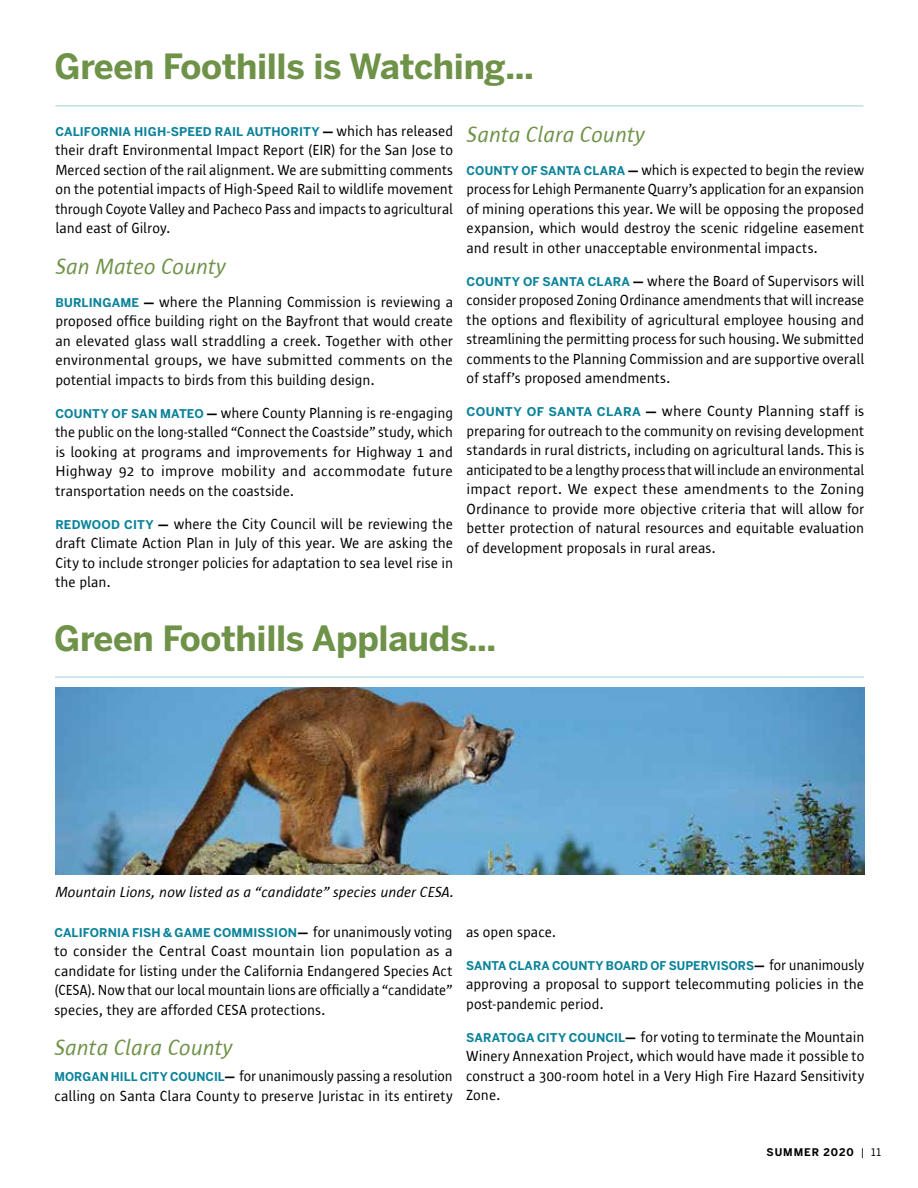
<style>
.page{position:relative;width:918px;height:1188px;background:#fff}
.page>*{position:absolute;margin:0;border:0;box-sizing:border-box;transform-origin:0 0}
.t1{font:700 34.5px "Benton Sans";letter-spacing:-.01em;color:#6f9249}
.t2{font:italic 22.5px "Sun Sans";color:#6f9248}
.t3{font:15px/19.5px "Sun Sans";color:#000;text-align:justify}
.t4{font:italic 15px "Sun Sans";color:#000101}
.t5{font:700 12px "Benton Sans";letter-spacing:.01em;color:#0b839a}
.t6{font:700 10.5px "Benton Sans";letter-spacing:.09em;color:#000}
.s1{font-size:11.7px;color:#000}
.s2{font-family:"Sun Sans";font-weight:400;font-size:15px;color:#000}
.s3{font-family:"Benton Sans";font-weight:700;font-size:12px;color:#0b839a}
.s4{font-family:"Benton Sans";font-weight:700;font-size:11.7px}
.s5{font-weight:400}
</style>
<div class="page">
<hr style="left:55px;top:106px;width:808px;height:1px;background:#9ccfd5">
<hr style="left:55px;top:677px;width:809px;height:1px;background:#9ccfd5">
<img style="left:55px;top:687px;width:809px;height:187px">
<h1 class="t1" style="left:55px;top:46px;width:481px">Green Foothills is Watching...</h1>
<p class="t5" style="left:55px;top:124px;width:399px">CALIFORNIA HIGH-SPEED RAIL AUTHORITY <span class="s1">—</span> <span class="s2">which has released</span></p>
<p class="t3" style="left:55px;top:141px;width:399px">their draft Environmental Impact Report (EIR) for the San Jose to Merced section of the rail alignment. We are submitting comments on the potential impacts of High-Speed Rail to wildlife movement through Coyote Valley and Pacheco Pass and impacts to agricultural land east of Gilroy.</p>
<h2 class="t2" style="left:55px;top:254px;width:172px">San Mateo County</h2>
<p class="t3" style="left:55px;top:292px;width:399px"><span class="s3">BURLINGAME</span> <span class="s4">—</span> where the Planning Commission is reviewing a proposed office building right on the Bayfront that would create an elevated glass wall straddling a creek. Together with other environmental groups, we have submitted comments on the potential impacts to birds from this building design.</p>
<p class="t3" style="left:55px;top:403px;width:399px"><span class="s3">COUNTY OF SAN MATEO</span> <span class="s4">—</span> where County Planning is re-engaging the public on the long-stalled “Connect the Coastside” study, which is looking at programs and improvements for Highway 1 and Highway 92 to improve mobility and accommodate future transportation needs on the coastside.</p>
<p class="t3" style="left:55px;top:514px;width:399px"><span class="s3">REDWOOD CITY</span> <span class="s4">—</span> where the City Council will be reviewing the draft Climate Action Plan in July of this year. We are asking the City to include stronger policies for adaptation to sea level rise in the plan.</p>
<h2 class="t2" style="left:467px;top:122px;width:180px">Santa Clara County</h2>
<p class="t3" style="left:467px;top:160px;width:399px"><span class="s3">COUNTY OF SANTA CLARA</span> <span class="s4">—</span> which is expected to begin the review process for Lehigh Permanente Quarry’s application for an expansion of mining operations this year. We will be opposing the proposed expansion, which would destroy the scenic ridgeline easement and result in other unacceptable environmental impacts.</p>
<p class="t3" style="left:467px;top:271px;width:399px"><span class="s3">COUNTY OF SANTA CLARA</span> <span class="s4">—</span> where the Board of Supervisors will consider proposed Zoning Ordinance amendments that will increase the options and flexibility of agricultural employee housing and streamlining the permitting process for such housing. We submitted comments to the Planning Commission and are supportive overall of staff’s proposed amendments.</p>
<p class="t3" style="left:467px;top:402px;width:399px"><span class="s3">COUNTY OF SANTA CLARA</span> <span class="s4">—</span> where County Planning staff is preparing for outreach to the community on revising development standards in rural districts, including on agricultural lands. This is anticipated to be a lengthy process that will include an environmental impact report. We expect these amendments to the Zoning Ordinance to provide more objective criteria that will allow for better protection of natural resources and equitable evaluation of development proposals in rural areas.</p>
<h1 class="t1" style="left:54px;top:618px;width:444px">Green Foothills Applauds...</h1>
<p class="t4" style="left:55px;top:884px;width:400px">Mountain Lions, now listed as a “candidate” species under CESA.</p>
<p class="t5" style="left:54px;top:925px;width:400px">CALIFORNIA FISH &amp; GAME COMMISSION<span class="s1">—</span> <span class="s2">for unanimously voting</span></p>
<p class="t3" style="left:54px;top:942px;width:400px">to consider the Central Coast mountain lion population as a candidate for listing under the California Endangered Species Act (CESA). Now that our local mountain lions are officially a “candidate” species, they are afforded CESA protections.</p>
<h2 class="t2" style="left:54px;top:1036px;width:180px">Santa Clara County</h2>
<p class="t3" style="left:54px;top:1067px;width:400px"><span class="s3">MORGAN HILL CITY COUNCIL</span><span class="s4">—</span> for unanimously passing a resolution calling on Santa Clara County to preserve Juristac in its entirety</p>
<p class="t3" style="left:466px;top:922px;width:91px">as open space.</p>
<p class="t5" style="left:466px;top:958px;width:400px">SANTA CLARA COUNTY BOARD OF SUPERVISORS<span class="s1">—</span> <span class="s2">for unanimously</span></p>
<p class="t3" style="left:466px;top:975px;width:400px">approving a proposal to support telecommuting policies in the post-pandemic period.</p>
<p class="t3" style="left:466px;top:1027px;width:400px"><span class="s3">SARATOGA CITY COUNCIL</span><span class="s4">—</span> for voting to terminate the Mountain Winery Annexation Project, which would have made it possible to construct a 300-room hotel in a Very High Fire Hazard Sensitivity Zone.</p>
<p class="t6" style="left:767px;top:1146px;width:116px">SUMMER 2020 <span class="s5">| 11</span></p>
</div>
